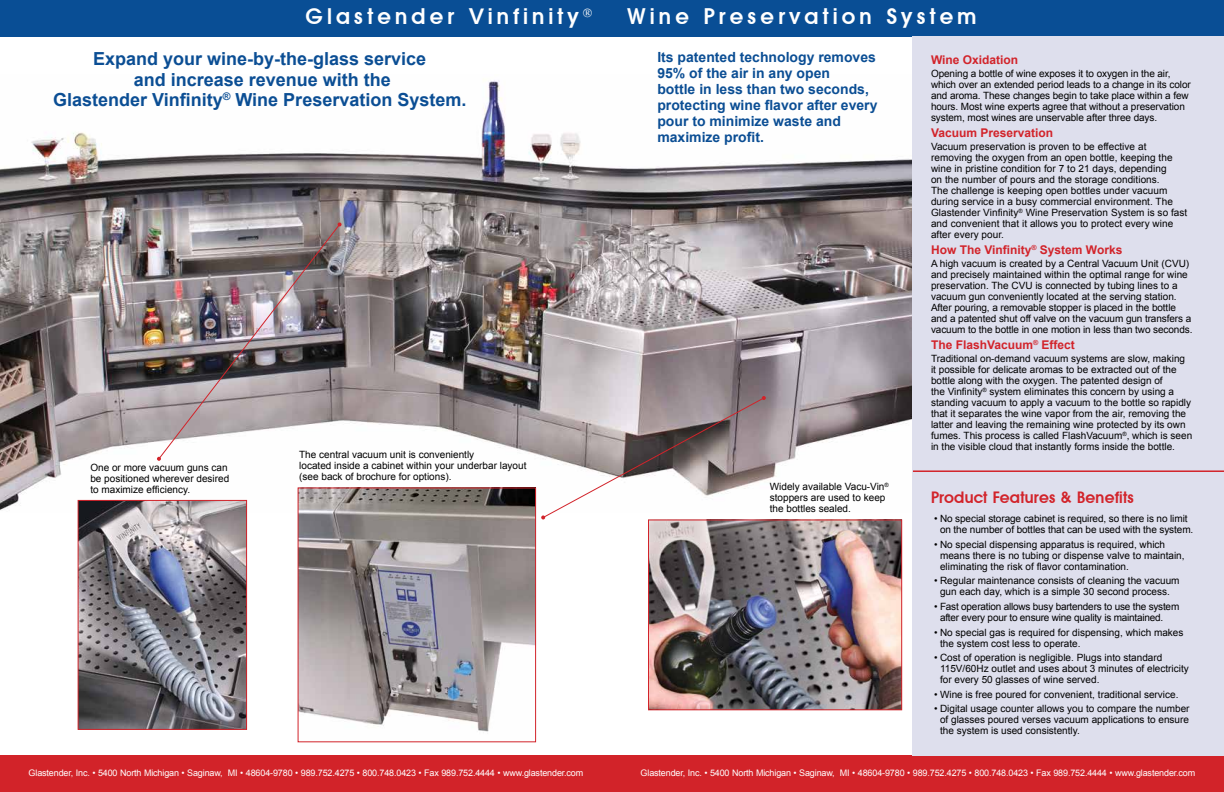
<style>
.page{position:relative;width:1224px;height:792px;background:#fff}
.page>*{position:absolute;margin:0;border:0;box-sizing:border-box;transform-origin:0 0}
.t1{font:500 22px "Avantage";letter-spacing:.2em;color:#fff}
.t2{font:700 18px/20.5px "Arial";color:#0b4e94;text-align:center}
.t3{font:500 16px "Avantage";letter-spacing:.025em;color:#d2232a}
.t4{font:700 14px/16px "Arial";color:#0b4e94}
.t5{font:700 12px "Arial";color:#d2232a}
.t6{font:10px/11px "Arial";color:#000}
.t7{font:10px/11px "Arial";letter-spacing:-.02em;color:#000}
.t8{font:9px "Arial";letter-spacing:-.015em;color:#fff}
</style>
<div class="page">
<div style="left:0;top:756px;width:1224px;height:36px;background:#d22329"></div>
<div style="left:0;top:0;width:1224px;height:36px;background:#094e95"></div>
<img style="left:0;top:74px;width:913px;height:439px">
<img style="left:80px;top:502px;width:165px;height:226px">
<div style="left:78px;top:500px;width:169px;height:230px;border:1px solid #d2232a"></div>
<img style="left:650px;top:521px;width:250px;height:187px">
<div style="left:648px;top:519px;width:254px;height:191px;border:1px solid #d2232a"></div>
<div style="left:913px;top:36px;width:311px;height:720px;background:#dedfed"></div>
<svg style="left:541px;top:396px;width:225px;height:123px"></svg>
<img style="left:158px;top:223px;width:183px;height:237px">
<svg style="left:157px;top:457px;width:4px;height:4px"></svg>
<svg style="left:338px;top:222px;width:4px;height:4px"></svg>
<img style="left:300px;top:489px;width:234px;height:243px">
<div style="left:298px;top:487px;width:238px;height:255px;border:1px solid #d2232a"></div>
<hr style="left:913px;top:470px;width:311px;height:2px;background:#d2232a">
<h1 class="t1" style="left:306px;top:4px;width:289px">Glastender Vinfinity <sup>®</sup></h1>
<h1 class="t1" style="left:628px;top:4px;width:350px">Wine Preservation System</h1>
<p class="t5" style="left:931px;top:52px;width:89px">Wine Oxidation</p>
<p class="t6" style="left:931px;top:68px;width:261px">Opening a bottle of wine exposes it to oxygen in the air, which over an extended period leads to a change in its color and aroma. These changes begin to take place within a few hours. Most wine experts agree that without a preservation system, most wines are unservable after three days.</p>
<p class="t5" style="left:931px;top:125px;width:124px">Vacuum Preservation</p>
<p class="t6" style="left:931px;top:141px;width:258px">Vacuum preservation is proven to be effective at removing the oxygen from an open bottle, keeping the wine in pristine condition for 7 to 21 days, depending<br>on the number of pours and the storage conditions.<br>The challenge is keeping open bottles under vacuum during service in a busy commercial environment. The Glastender Vinfinity<sup>®</sup> Wine Preservation System is so fast and convenient that it allows you to protect every wine after every pour.</p>
<p class="t5" style="left:931px;top:242px;width:193px">How The Vinfinity<sup>®</sup> System Works</p>
<p class="t6" style="left:931px;top:258px;width:263px">A high vacuum is created by a Central Vacuum Unit (CVU) and precisely maintained within the optimal range for wine preservation. The CVU is connected by tubing lines to a vacuum gun conveniently located at the serving station.<br>After pouring, a removable stopper is placed in the bottle and a patented shut off valve on the vacuum gun transfers a vacuum to the bottle in one motion in less than two seconds.</p>
<p class="t5" style="left:931px;top:337px;width:145px">The FlashVacuum<sup>®</sup> Effect</p>
<p class="t6" style="left:931px;top:353px;width:263px">Traditional on-demand vacuum systems are slow, making it possible for delicate aromas to be extracted out of the bottle along with the oxygen. The patented design of<br>the Vinfinity<sup>®</sup> system eliminates this concern by using a standing vacuum to apply a vacuum to the bottle so rapidly that it separates the wine vapor from the air, removing the latter and leaving the remaining wine protected by its own fumes. This process is called FlashVacuum<sup>®</sup>, which is seen in the visible cloud that instantly forms inside the bottle.</p>
<p class="t6" style="left:770px;top:481px;width:120px">Widely available Vacu-Vin<sup>® </sup>stoppers are used to keep the bottles sealed.</p>
<h2 class="t2" style="left:53px;top:49px;width:415px">Expand your wine-by-the-glass service<br>and increase revenue with the<br>Glastender Vinfinity<sup>®</sup> Wine Preservation System.</h2>
<h3 class="t4" style="left:657px;top:50px;width:222px">Its patented technology removes<br>95% of the air in any open<br>bottle in less than two seconds, protecting wine flavor after every pour to minimize waste and maximize profit.</h3>
<p class="t6" style="left:299px;top:449px;width:229px">The central vacuum unit is conveniently<br>located inside a cabinet within your underbar layout (see back of brochure for options).</p>
<p class="t6" style="left:90px;top:462px;width:140px">One or more vacuum guns can be positioned wherever desired to maximize efficiency.</p>
<h3 class="t3" style="left:931px;top:488px;width:204px">Product Features &amp; Benefits</h3>
<p class="t6" style="left:934px;top:513px;width:261px;text-align:center">• No special storage cabinet is required, so there is no limit on the number of bottles that can be used with the system.</p>
<p class="t6" style="left:940px;top:539px;width:246px;text-indent:-6px">• No special dispensing apparatus is required, which means there is no tubing or dispense valve to maintain, eliminating the risk of flavor contamination.</p>
<p class="t6" style="left:934px;top:576px;width:247px;text-align:center">• Regular maintenance consists of cleaning the vacuum gun each day, which is a simple 30 second process.</p>
<p class="t7" style="left:940px;top:601px;width:241px;text-indent:-6px">• Fast operation allows busy bartenders to use the system after every pour to ensure wine quality is maintained.</p>
<p class="t6" style="left:940px;top:627px;width:245px;text-indent:-6px">• No special gas is required for dispensing, which makes the system cost less to operate.</p>
<p class="t6" style="left:940px;top:652px;width:250px;text-indent:-6px">• Cost of operation is negligible. Plugs into standard<br>115V/60Hz outlet and uses about 3 minutes of electricity for every 50 glasses of wine served.</p>
<p class="t6" style="left:934px;top:689px;width:246px">• Wine is free poured for convenient, traditional service.</p>
<p class="t6" style="left:940px;top:704px;width:251px;text-align:justify;text-indent:-6px">• Digital usage counter allows you to compare the number of glasses poured verses vacuum applications to ensure the system is used consistently.</p>
<p class="t8" style="left:29px;top:767px;width:556px">Glastender, Inc. • 5400 North Michigan • Saginaw, MI • 48604-9780 • 989.752.4275 • 800.748.0423 • Fax 989.752.4444 • www.glastender.com</p>
<p class="t8" style="left:641px;top:767px;width:556px">Glastender, Inc. • 5400 North Michigan • Saginaw, MI • 48604-9780 • 989.752.4275 • 800.748.0423 • Fax 989.752.4444 • www.glastender.com</p>
</div>
